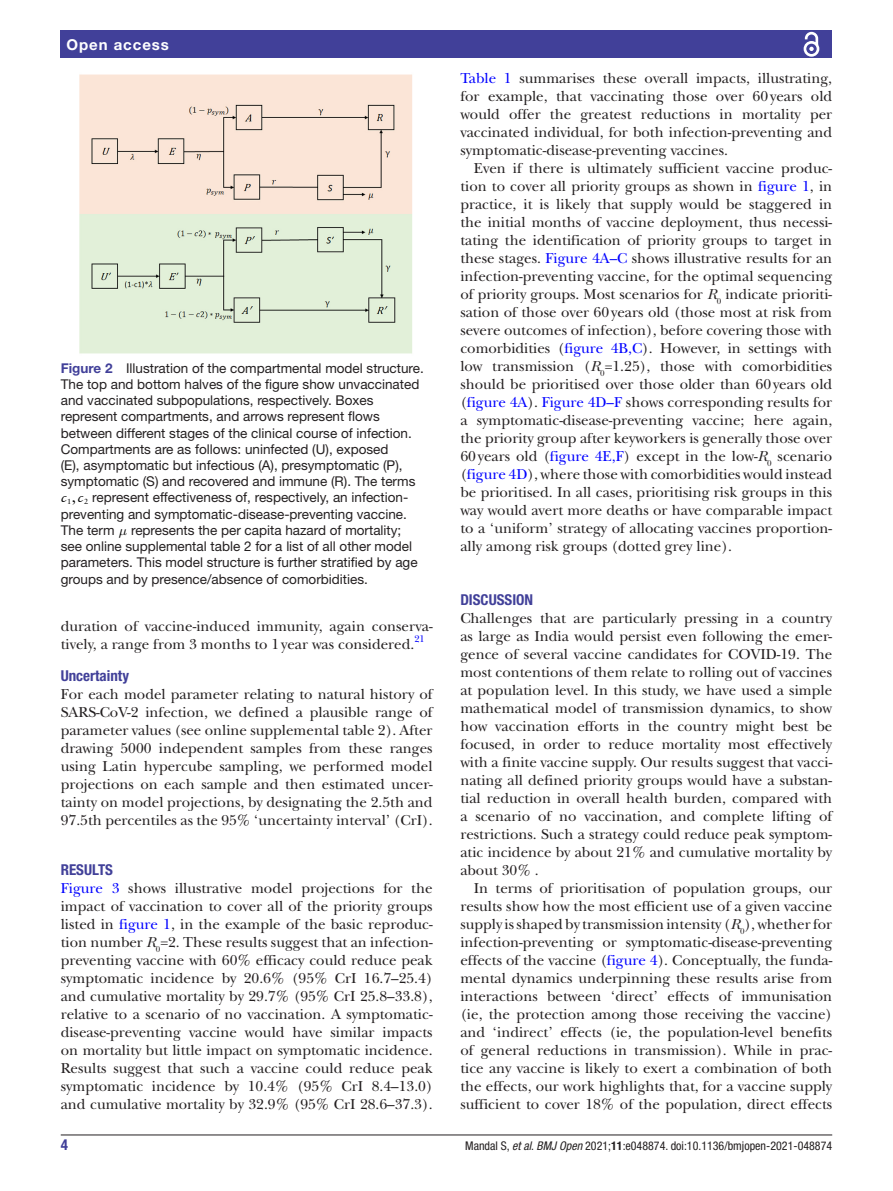
<style>
.page{position:relative;width:893px;height:1191px;background:#fff}
.page>*{position:absolute;margin:0;border:0;box-sizing:border-box;transform-origin:0 0}
.t1{font:15px/18px "New Baskerville";color:#231f20;text-align:justify}
.t2{font:700 condensed 15px "Helvetica Neue LT Std";color:#414099}
.t3{font:700 15px "Helvetica Neue LT Std";letter-spacing:.065em;color:#fff}
.t4{font:13.5px/16.2px "Helvetica Neue LT Std";color:#231f20}
.t5{font:condensed 12px "Helvetica Neue LT Std";color:#231f20}
.t6{font:9.9px "New Baskerville";color:#00f}
.s1{font-weight:700;color:#414099}
.s2{font-family:"Classical Garamond BT";font-style:italic;color:#000}
.s3{font-family:"Classical Garamond BT";color:#000}
.s4{font-family:"CMMI9";color:#000}
.s5{color:#00f}
.s6{font-style:italic}
.s7{font-weight:700}
</style>
<div class="page">
<hr style="left:61px;top:1134px;width:771px;height:1px;background:#231f20">
<div style="left:61px;top:31px;width:771px;height:27px;background:#414099"></div>
<svg style="left:803px;top:31px;width:17px;height:26px"></svg>
<img style="left:80px;top:74px;width:332px;height:280px">
<p class="t3" style="left:66px;top:35px;width:104px">Open access</p>
<p class="t4" style="left:61px;top:360px;width:365px"><span class="s1">Figure 2</span> Illustration of the compartmental model structure.<br>The top and bottom halves of the figure show unvaccinated and vaccinated subpopulations, respectively. Boxes represent compartments, and arrows represent flows between different stages of the clinical course of infection.<br>Compartments are as follows: uninfected (U), exposed<br>(E), asymptomatic but infectious (A), presymptomatic (P), symptomatic (S) and recovered and immune (R). The terms <span class="s2">c</span><sub>1</sub><span class="s3">,</span> <span class="s2">c</span><sub>2</sub> represent effectiveness of, respectively, an infection&shy;preventing and symptomatic-disease-preventing vaccine.<br>The term <span class="s4">µ</span> represents the per capita hazard of mortality; see online supplemental table 2 for a list of all other model parameters. This model structure is further stratified by age groups and by presence/absence of comorbidities.</p>
<p class="t1" style="left:61px;top:617px;width:373px">duration of vaccine-induced immunity, again conserva&shy;tively, a range from 3 months to 1year was considered.</p>
<p class="t6" style="left:414px;top:633px;width:12px">21</p>
<p class="t2" style="left:61px;top:666px;width:70px">Uncertainty</p>
<p class="t1" style="left:61px;top:685px;width:373px">For each model parameter relating to natural history of SARS-CoV-2 infection, we defined a plausible range of parameter values (see online supplemental table 2). After drawing 5000 independent samples from these ranges using Latin hypercube sampling, we performed model projections on each sample and then estimated uncer&shy;tainty on model projections, by designating the 2.5th and 97.5th percentiles as the 95% ‘uncertainty interval’ (CrI).</p>
<p class="t2" style="left:61px;top:861px;width:54px">RESULTS</p>
<p class="t1" style="left:61px;top:879px;width:373px"><span class="s5">Figure 3</span> shows illustrative model projections for the impact of vaccination to cover all of the priority groups listed in <span class="s5">figure 1</span>, in the example of the basic reproduc&shy;tion number <span class="s6">R</span><sub>0</sub>=2. These results suggest that an infection&shy;preventing vaccine with 60% efficacy could reduce peak symptomatic incidence by 20.6% (95% CrI 16.7–25.4) and cumulative mortality by 29.7% (95% CrI 25.8–33.8), relative to a scenario of no vaccination. A symptomatic&shy;disease-preventing vaccine would have similar impacts on mortality but little impact on symptomatic incidence.<br>Results suggest that such a vaccine could reduce peak symptomatic incidence by 10.4% (95% CrI 8.4–13.0) and cumulative mortality by 32.9% (95% CrI 28.6–37.3).</p>
<p class="t1" style="left:460px;top:69px;width:373px"><span class="s5">Table 1</span> summarises these overall impacts, illustrating, for example, that vaccinating those over 60years old would offer the greatest reductions in mortality per vaccinated individual, for both infection-preventing and symptomatic-disease-preventing vaccines.</p>
<p class="t1" style="left:460px;top:159px;width:373px;text-indent:14px">Even if there is ultimately sufficient vaccine produc&shy;tion to cover all priority groups as shown in <span class="s5">figure 1</span>, in practice, it is likely that supply would be staggered in the initial months of vaccine deployment, thus necessi&shy;tating the identification of priority groups to target in these stages. <span class="s5">Figure 4A–C</span> shows illustrative results for an infection-preventing vaccine, for the optimal sequencing of priority groups. Most scenarios for <span class="s6">R</span><sub>0</sub> indicate prioriti&shy;sation of those over 60years old (those most at risk from severe outcomes of infection), before covering those with comorbidities (<span class="s5">figure 4B,C</span>). However, in settings with low transmission (<span class="s6">R</span><sub>0</sub>=1.25), those with comorbidities should be prioritised over those older than 60years old (<span class="s5">figure 4A</span>). <span class="s5">Figure 4D–F</span> shows corresponding results for a symptomatic-disease-preventing vaccine; here again, the priority group after keyworkers is generally those over 60years old (<span class="s5">figure 4E,F</span>) except in the low-<span class="s6">R</span><sub>0</sub> scenario (<span class="s5">figure 4D</span>), where those with comorbidities would instead be prioritised. In all cases, prioritising risk groups in this way would avert more deaths or have comparable impact to a ‘uniform’ strategy of allocating vaccines proportion&shy;ally among risk groups (dotted grey line).</p>
<p class="t2" style="left:460px;top:591px;width:74px">DISCUSSION</p>
<p class="t1" style="left:460px;top:609px;width:373px">Challenges that are particularly pressing in a country as large as India would persist even following the emer&shy;gence of several vaccine candidates for COVID-19. The most contentions of them relate to rolling out of vaccines at population level. In this study, we have used a simple mathematical model of transmission dynamics, to show how vaccination efforts in the country might best be focused, in order to reduce mortality most effectively with a finite vaccine supply. Our results suggest that vacci&shy;nating all defined priority groups would have a substan&shy;tial reduction in overall health burden, compared with a scenario of no vaccination, and complete lifting of restrictions. Such a strategy could reduce peak symptom&shy;atic incidence by about 21% and cumulative mortality by about 30% .</p>
<p class="t1" style="left:460px;top:879px;width:373px;text-indent:14px">In terms of prioritisation of population groups, our results show how the most efficient use of a given vaccine supply is shaped by transmission intensity (<span class="s6">R</span><sub>0</sub>), whether for infection-preventing or symptomatic-disease-preventing effects of the vaccine (<span class="s5">figure 4</span>). Conceptually, the funda&shy;mental dynamics underpinning these results arise from interactions between ‘direct’ effects of immunisation (ie, the protection among those receiving the vaccine) and ‘indirect’ effects (ie, the population-level benefits of general reductions in transmission). While in prac&shy;tice any vaccine is likely to exert a combination of both the effects, our work highlights that, for a vaccine supply sufficient to cover 18% of the population, direct effects</p>
<p class="t2" style="left:61px;top:1135px;width:9px">4</p>
<p class="t5" style="left:465px;top:1138px;width:368px">Mandal S, <span class="s6">et al</span>. <span class="s6">BMJ Open</span> 2021;<span class="s7">11</span>:e048874. doi:10.1136/bmjopen-2021-048874</p>
</div>
